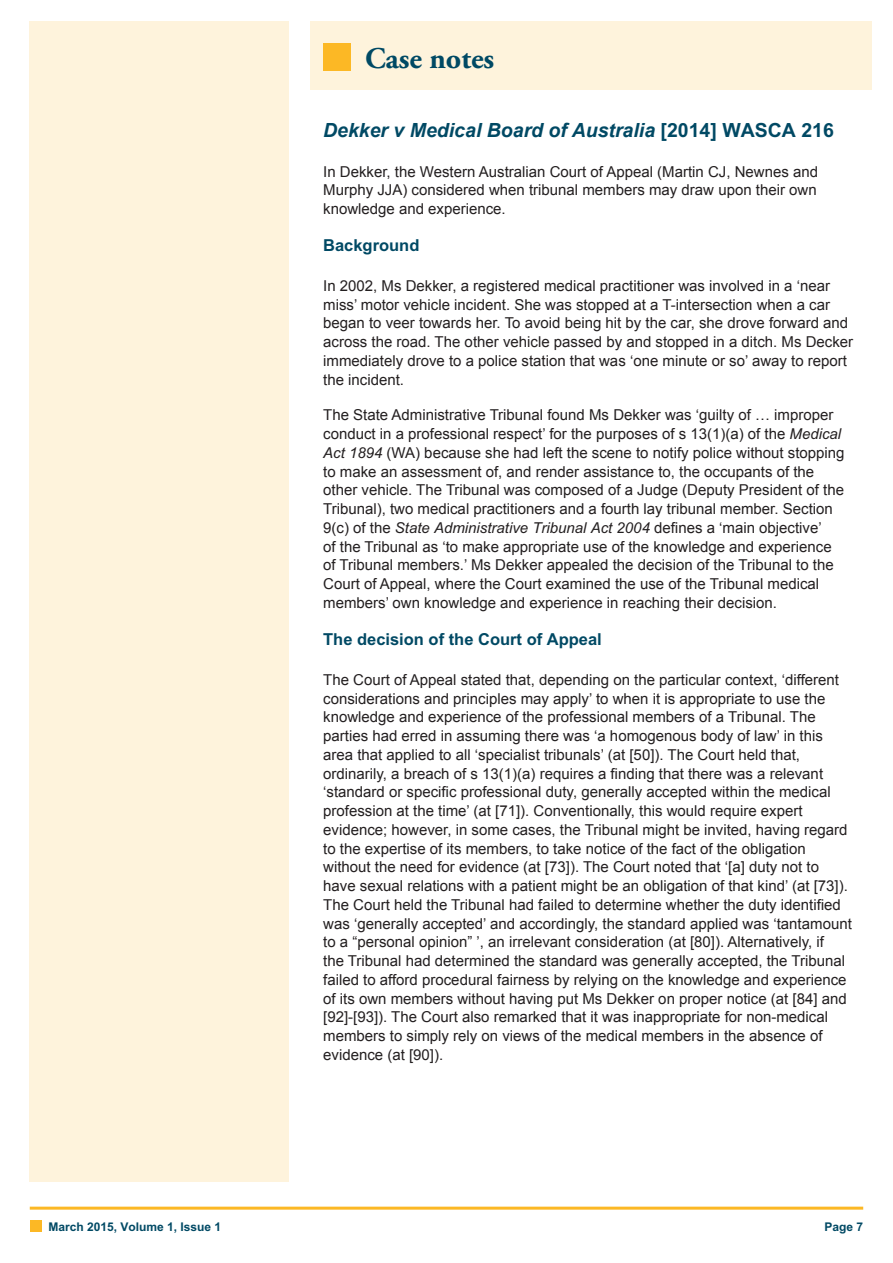
<style>
.page{position:relative;width:893px;height:1263px;background:#fff}
.page>*{position:absolute;margin:0;border:0;box-sizing:border-box;transform-origin:0 0}
.Heading_1{font:700 30px "Adobe Garamond Pro";color:#004964}
.Sub_heading_1{font:italic 700 19.5px "Arial";color:#004964}
.Sub_heading_2{font:700 16.5px "Arial";color:#004964}
.Body_copy{font:15px/18.8px "Arial";color:#231f20}
.t1{font:700 12px "Arial";color:#004964}
.s1{font-style:normal}
.s2{font-style:italic}
</style>
<div class="page">
<div style="left:30px;top:1220px;width:12px;height:12px;background:#fcb825"></div>
<hr style="left:30px;top:1206px;width:833px;height:3px;background:#fcb825">
<div style="left:310px;top:21px;width:562px;height:68px;background:#fef3dc"></div>
<div style="left:323px;top:43px;width:28px;height:28px;background:#fcb825"></div>
<div style="left:30px;top:21px;width:259px;height:1161px;background:#fef3dc"></div>
<p class="Heading_1" style="left:365px;top:41px;width:131px">Case notes</p>
<p class="Sub_heading_1" style="left:323px;top:119px;width:512px">Dekker v Medical Board of Australia <span class="s1">[2014] WASCA 216</span></p>
<p class="Body_copy" style="left:323px;top:162px;width:496px;text-align:justify">In Dekker, the Western Australian Court of Appeal (Martin CJ, Newnes and Murphy JJA) considered when tribunal members may draw upon their own knowledge and experience.</p>
<p class="Sub_heading_2" style="left:323px;top:236px;width:98px">Background</p>
<p class="Body_copy" style="left:323px;top:276px;width:531px">In 2002, Ms Dekker, a registered medical practitioner was involved in a ‘near miss’ motor vehicle incident. She was stopped at a T-intersection when a car began to veer towards her. To avoid being hit by the car, she drove forward and across the road. The other vehicle passed by and stopped in a ditch. Ms Decker immediately drove to a police station that was ‘one minute or so’ away to report the incident.</p>
<p class="Body_copy" style="left:323px;top:406px;width:523px">The State Administrative Tribunal found Ms Dekker was ‘guilty of … improper conduct in a professional respect’ for the purposes of s 13(1)(a) of the <span class="s2">Medical Act 1894</span> (WA) because she had left the scene to notify police without stopping to make an assessment of, and render assistance to, the occupants of the other vehicle. The Tribunal was composed of a Judge (Deputy President of the Tribunal), two medical practitioners and a fourth lay tribunal member. Section 9(c) of the <span class="s2">State Administrative Tribunal Act 2004</span> defines a ‘main objective’<br>of the Tribunal as ‘to make appropriate use of the knowledge and experience of Tribunal members.’ Ms Dekker appealed the decision of the Tribunal to the Court of Appeal, where the Court examined the use of the Tribunal medical members’ own knowledge and experience in reaching their decision.</p>
<p class="Sub_heading_2" style="left:323px;top:630px;width:280px">The decision of the Court of Appeal</p>
<p class="Body_copy" style="left:323px;top:670px;width:530px">The Court of Appeal stated that, depending on the particular context, ‘different considerations and principles may apply’ to when it is appropriate to use the knowledge and experience of the professional members of a Tribunal. The parties had erred in assuming there was ‘a homogenous body of law’ in this area that applied to all ‘specialist tribunals’ (at [50]). The Court held that, ordinarily, a breach of s 13(1)(a) requires a finding that there was a relevant ‘standard or specific professional duty, generally accepted within the medical profession at the time’ (at [71]). Conventionally, this would require expert evidence; however, in some cases, the Tribunal might be invited, having regard to the expertise of its members, to take notice of the fact of the obligation without the need for evidence (at [73]). The Court noted that ‘[a] duty not to have sexual relations with a patient might be an obligation of that kind’ (at [73]).<br>The Court held the Tribunal had failed to determine whether the duty identified was ‘generally accepted’ and accordingly, the standard applied was ‘tantamount to a “personal opinion” ’, an irrelevant consideration (at [80]). Alternatively, if<br>the Tribunal had determined the standard was generally accepted, the Tribunal failed to afford procedural fairness by relying on the knowledge and experience of its own members without having put Ms Dekker on proper notice (at [84] and [92]-[93]). The Court also remarked that it was inappropriate for non-medical members to simply rely on views of the medical members in the absence of evidence (at [90]).</p>
<p class="t1" style="left:48px;top:1220px;width:174px">March 2015, Volume 1, Issue 1</p>
<p class="t1" style="left:824px;top:1219px;width:40px">Page 7</p>
</div>
